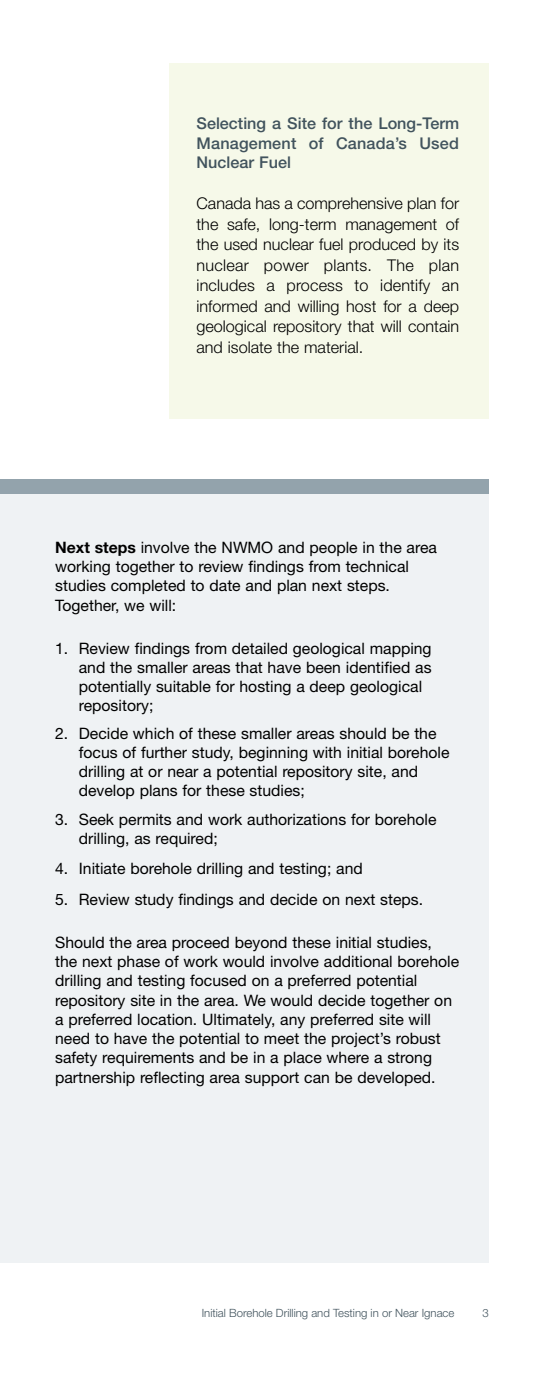
<style>
.page{position:relative;width:536px;height:1386px;background:#fff}
.page>*{position:absolute;margin:0;border:0;box-sizing:border-box;transform-origin:0 0}
.t1{font:300 16.1px/20.5px "Helvetica Neue LT Std";color:#000;text-align:justify}
.t2{font:500 16.1px/19.4px "Helvetica Neue LT Std";color:#41535d;text-align:justify}
.t3{font:15.75px/19.2px "Helvetica Neue LT Std";color:#000}
.t4{font:300 11.38px "Helvetica Neue LT Std";color:#41535d}
.s1{font-weight:700}
</style>
<div class="page">
<div style="left:169px;top:63px;width:319px;height:355px;background:#f6f9e9"></div>
<div style="left:0;top:494px;width:488px;height:769px;background:#eff2f4"></div>
<div style="left:0;top:480px;width:488px;height:14px;background:#93a3ac"></div>
<p class="t2" style="left:196px;top:113px;width:264px">Selecting a Site for the Long-Term Management of Canada’s Used Nuclear Fuel</p>
<p class="t1" style="left:196px;top:193px;width:264px">Canada has a comprehensive plan for the safe, long-term management of the used nuclear fuel produced by its nuclear power plants. The plan includes a process to identify an informed and willing host for a deep geological repository that will contain and isolate the material.</p>
<p class="t3" style="left:55px;top:538px;width:383px"><span class="s1">Next steps</span> involve the NWMO and people in the area working together to review findings from technical studies completed to date and plan next steps.<br>Together, we will:</p>
<p class="t3" style="left:79px;top:639px;width:354px;text-indent:-24px">1. Review findings from detailed geological mapping and the smaller areas that have been identified as potentially suitable for hosting a deep geological repository;</p>
<p class="t3" style="left:79px;top:724px;width:372px;text-indent:-24px">2. Decide which of these smaller areas should be the focus of further study, beginning with initial borehole drilling at or near a potential repository site, and develop plans for these studies;</p>
<p class="t3" style="left:79px;top:809px;width:359px;text-indent:-24px">3. Seek permits and work authorizations for borehole drilling, as required;</p>
<p class="t3" style="left:55px;top:859px;width:309px">4. Initiate borehole drilling and testing; and</p>
<p class="t3" style="left:55px;top:890px;width:369px">5. Review study findings and decide on next steps.</p>
<p class="t3" style="left:55px;top:932px;width:405px">Should the area proceed beyond these initial studies,<br>the next phase of work would involve additional borehole drilling and testing focused on a preferred potential repository site in the area. We would decide together on a preferred location. Ultimately, any preferred site will need to have the potential to meet the project’s robust safety requirements and be in a place where a strong partnership reflecting area support can be developed.</p>
<p class="t4" style="left:202px;top:1306px;width:254px">Initial Borehole Drilling and Testing in or Near Ignace</p>
<p class="t4" style="left:482px;top:1306px;width:8px">3</p>
</div>
